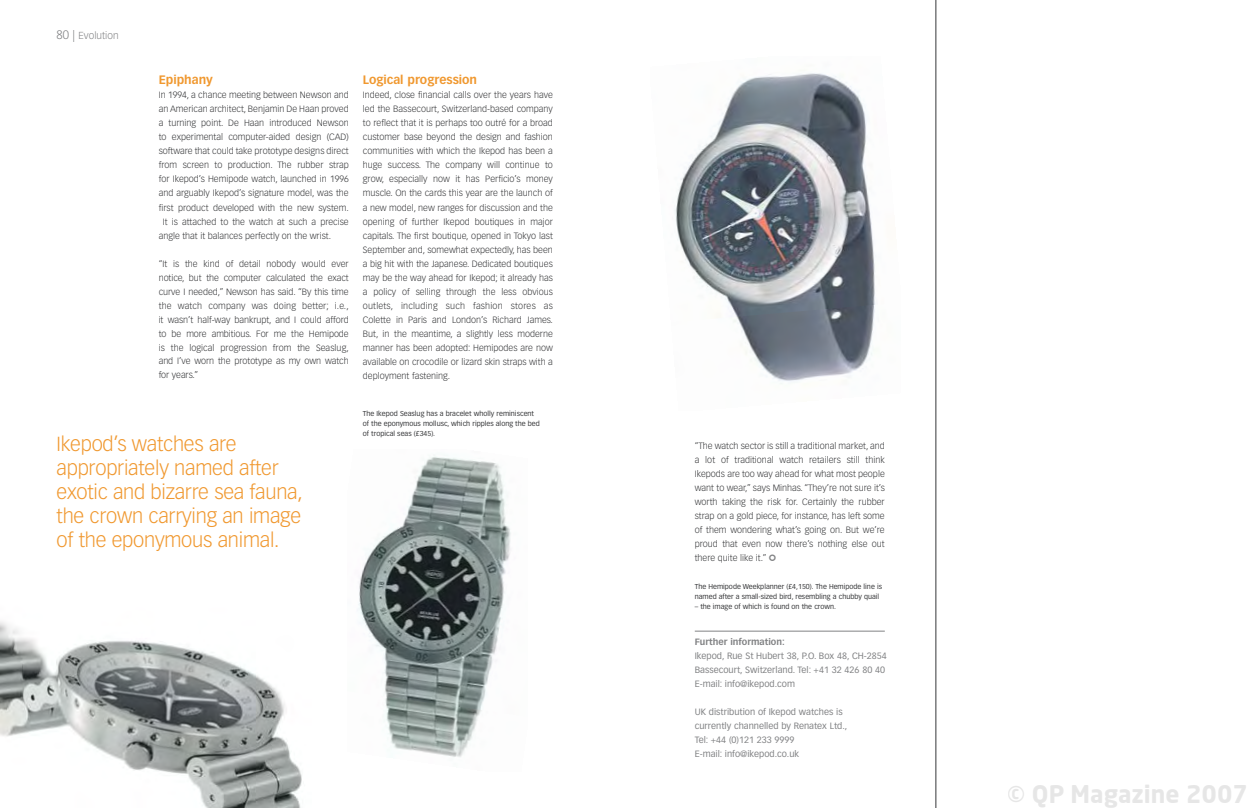
<style>
.page{position:relative;width:1248px;height:808px;background:#fff}
.page>*{position:absolute;margin:0;border:0;box-sizing:border-box;transform-origin:0 0}
.t1{font:700 24px "Neo Sans";color:rgb(0 0 0/.1)}
.t2{font:300 20px/24px "Vectora LH";letter-spacing:-.01em;color:#f0982f}
.t3{font:700 12px "Vectora LH";color:#f0982f}
.t4{font:300 10px "Vectora LH";color:#818284}
.t5{font:300 9px/14px "Vectora LH";color:#363739;text-align:justify}
.t6{font:9px/14px "Vectora LH";color:#818284}
.t7{font:700 9px "Vectora LH";color:#818284}
.t8{font:7px/10px "Vectora LH";color:#363739}
.s1{font-size:12px}
</style>
<div class="page">
<hr style="left:694px;top:631px;width:190px;height:1px;background:#818284">
<img style="left:675px;top:73px;width:200px;height:311px">
<hr style="left:935px;top:0;width:1px;height:808px;background:#363739">
<img style="left:0;top:621px;width:302px;height:187px">
<img style="left:358px;top:455px;width:153px;height:302px">
<p class="t4" style="left:57px;top:31px;width:63px"><span class="s1">80 |</span> Evolution</p>
<h3 class="t3" style="left:159px;top:75px;width:56px">Epiphany</h3>
<p class="t5" style="left:159px;top:89px;width:191px">In 1994, a chance meeting between Newson and</p>
<p class="t5" style="left:159px;top:103px;width:191px">an American architect, Benjamin De Haan proved</p>
<p class="t5" style="left:159px;top:117px;width:191px">a turning point. De Haan introduced Newson</p>
<p class="t5" style="left:159px;top:131px;width:191px">to experimental computer-aided design (CAD)</p>
<p class="t5" style="left:159px;top:145px;width:191px">software that could take prototype designs direct</p>
<p class="t5" style="left:159px;top:159px;width:191px">from screen to production. The rubber strap</p>
<p class="t5" style="left:159px;top:173px;width:191px">for Ikepod’s Hemipode watch, launched in 1996</p>
<p class="t5" style="left:159px;top:187px;width:191px">and arguably Ikepod’s signature model, was the</p>
<p class="t5" style="left:159px;top:201px;width:191px">first product developed with the new system.</p>
<p class="t5" style="left:163px;top:215px;width:187px">It is attached to the watch at such a precise</p>
<p class="t5" style="left:159px;top:229px;width:174px">angle that it balances perfectly on the wrist.</p>
<p class="t5" style="left:159px;top:257px;width:191px">“It is the kind of detail nobody would ever notice, but the computer calculated the exact curve I needed,” Newson has said. “By this time the watch company was doing better; i.e., it wasn’t half-way bankrupt, and I could afford to be more ambitious. For me the Hemipode is the logical progression from the Seaslug, and I’ve worn the prototype as my own watch for years.”</p>
<h2 class="t2" style="left:57px;top:433px;width:247px">Ikepod’s watches are appropriately named after exotic and bizarre sea fauna, the crown carrying an image of the eponymous animal.</h2>
<h3 class="t3" style="left:363px;top:75px;width:116px">Logical progression</h3>
<p class="t5" style="left:363px;top:89px;width:191px">Indeed, close financial calls over the years have led the Bassecourt, Switzerland-based company to reflect that it is perhaps too outré for a broad customer base beyond the design and fashion communities with which the Ikepod has been a huge success. The company will continue to grow, especially now it has Perficio’s money muscle. On the cards this year are the launch of a new model, new ranges for discussion and the opening of further Ikepod boutiques in major capitals. The first boutique, opened in Tokyo last September and, somewhat expectedly, has been a big hit with the Japanese. Dedicated boutiques may be the way ahead for Ikepod; it already has a policy of selling through the less obvious outlets, including such fashion stores as Colette in Paris and London’s Richard James.<br>But, in the meantime, a slightly less moderne manner has been adopted: Hemipodes are now available on crocodile or lizard skin straps with a deployment fastening.</p>
<p class="t8" style="left:363px;top:409px;width:178px">The Ikepod Seaslug has a bracelet wholly reminiscent of the eponymous mollusc, which ripples along the bed of tropical seas (£345).</p>
<p class="t5" style="left:694px;top:439px;width:191px">“The watch sector is still a traditional market, and a lot of traditional watch retailers still think Ikepods are too way ahead for what most people want to wear,” says Minhas. “They’re not sure it’s worth taking the risk for. Certainly the rubber strap on a gold piece, for instance, has left some of them wondering what’s going on. But we’re proud that even now there’s nothing else out there quite like it.”</p>
<p class="t8" style="left:694px;top:582px;width:189px">The Hemipode Weekplanner (£4,150). The Hemipode line is named after a small-sized bird, resembling a chubby quail</p>
<p class="t8" style="left:694px;top:602px;width:143px">– the image of which is found on the crown.</p>
<p class="t7" style="left:694px;top:637px;width:91px">Further information:</p>
<p class="t6" style="left:694px;top:649px;width:193px">Ikepod, Rue St Hubert 38, P.O. Box 48, CH-2854<br>Bassecourt, Switzerland. Tel: +41 32 426 80 40<br>E-mail: info@ikepod.com</p>
<p class="t6" style="left:694px;top:705px;width:154px">UK distribution of Ikepod watches is currently channelled by Renatex Ltd.,<br>Tel: +44 (0)121 233 9999<br>E-mail: info@ikepod.co.uk</p>
<h1 class="t1" style="left:1007px;top:778px;width:242px">© QP Magazine 2007</h1>
</div>
